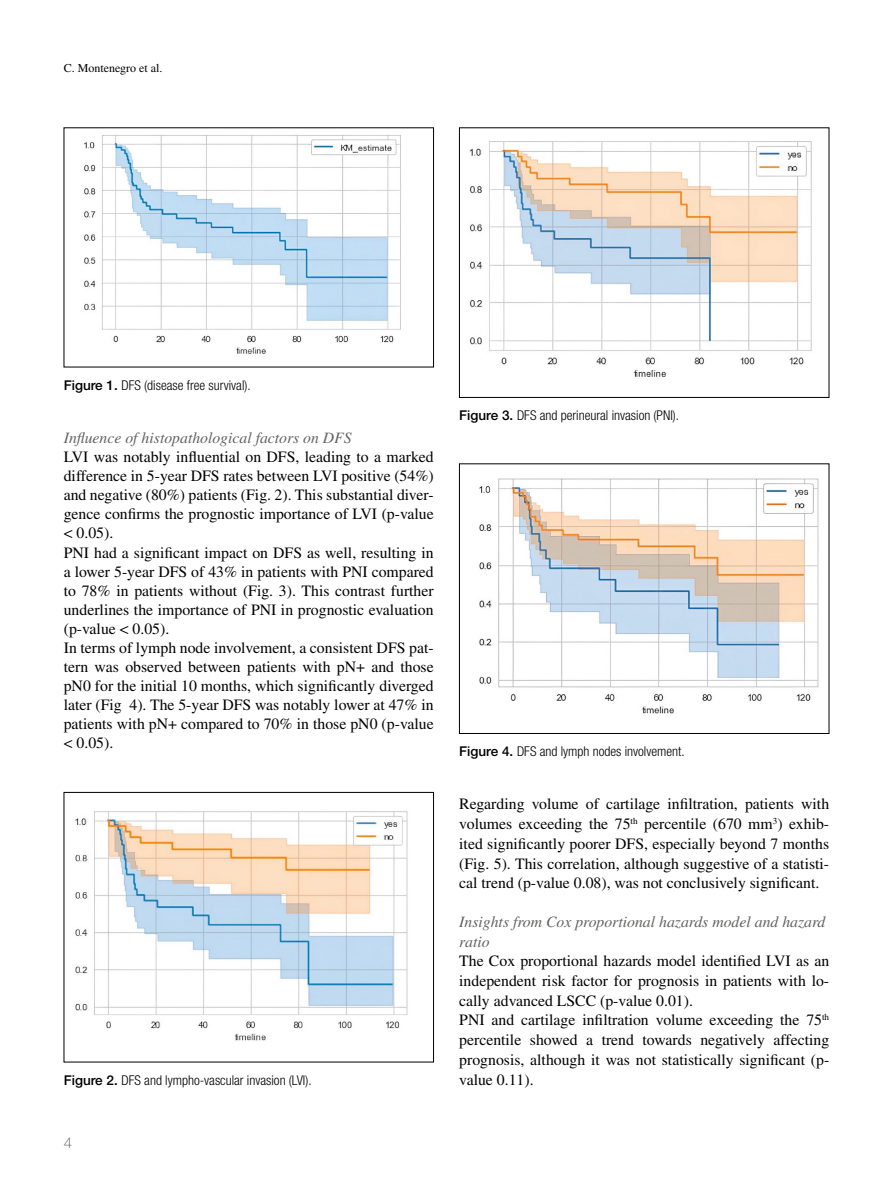
<style>
.page{position:relative;width:893px;height:1191px;background:#fff}
.page>*{position:absolute;margin:0;border:0;box-sizing:border-box;transform-origin:0 0}
.t1{font:15.75px/19px "Times LT Std";color:#000}
.t2{font:italic 15.75px/19.6px "Times LT Std";color:#626261}
.t3{font:100 15px "Helvetica Neue LT Std";color:#484847}
.t4{font:300 condensed 13.5px "Helvetica Neue LT Std";color:#000}
.t5{font:12px "Times LT Std";color:#000}
.s1{font-weight:500;font-stretch:normal}
</style>
<div class="page">
<img style="left:84px;top:135px;width:317px;height:219px">
<img style="left:75px;top:811px;width:333px;height:230px">
<div style="left:64px;top:792px;width:370px;height:270px;border:1px solid #000"></div>
<img style="left:470px;top:141px;width:342px;height:236px">
<img style="left:479px;top:478px;width:340px;height:236px">
<p class="t5" style="left:64px;top:61px;width:100px">C. Montenegro et al.</p>
<p class="t4" style="left:64px;top:377px;width:188px"><span class="s1">Figure 1.</span> DFS (disease free survival).</p>
<p class="t2" style="left:64px;top:428px;width:289px">Influence of histopathological factors on DFS</p>
<p class="t1" style="left:64px;top:447px;width:371px">LVI was notably influential on DFS, leading to a marked difference in 5-year DFS rates between LVI positive (54%) and negative (80%) patients (Fig. 2). This substantial diver&shy;gence confirms the prognostic importance of LVI (p-value &lt; 0.05).<br>PNI had a significant impact on DFS as well, resulting in a lower 5-year DFS of 43% in patients with PNI compared to 78% in patients without (Fig. 3). This contrast further underlines the importance of PNI in prognostic evaluation (p-value &lt; 0.05).<br>In terms of lymph node involvement, a consistent DFS pat&shy;tern was observed between patients with pN+ and those pN0 for the initial 10 months, which significantly diverged later (Fig 4). The 5-year DFS was notably lower at 47% in patients with pN+ compared to 70% in those pN0 (p-value &lt; 0.05).</p>
<p class="t4" style="left:64px;top:1072px;width:249px"><span class="s1">Figure 2.</span> DFS and lympho-vascular invasion (LVI).</p>
<p class="t3" style="left:64px;top:1134px;width:10px">4</p>
<p class="t4" style="left:459px;top:407px;width:221px"><span class="s1">Figure 3.</span> DFS and perineural invasion (PNI).</p>
<p class="t4" style="left:459px;top:743px;width:227px"><span class="s1">Figure 4.</span> DFS and lymph nodes involvement.</p>
<p class="t1" style="left:459px;top:794px;width:371px;line-height:19.6px;text-align:justify">Regarding volume of cartilage infiltration, patients with volumes exceeding the 75<sup>th</sup> percentile (670 mm<sup>3</sup>) exhib&shy;ited significantly poorer DFS, especially beyond 7 months (Fig. 5). This correlation, although suggestive of a statisti&shy;cal trend (p-value 0.08), was not conclusively significant.</p>
<p class="t2" style="left:459px;top:911px;width:368px">Insights from Cox proportional hazards model and hazard ratio</p>
<p class="t1" style="left:459px;top:951px;width:371px;line-height:19.8px">The Cox proportional hazards model identified LVI as an independent risk factor for prognosis in patients with lo&shy;cally advanced LSCC (p-value 0.01).<br>PNI and cartilage infiltration volume exceeding the 75<sup>th </sup>percentile showed a trend towards negatively affecting prognosis, although it was not statistically significant (p&shy;value 0.11).</p>
</div>
